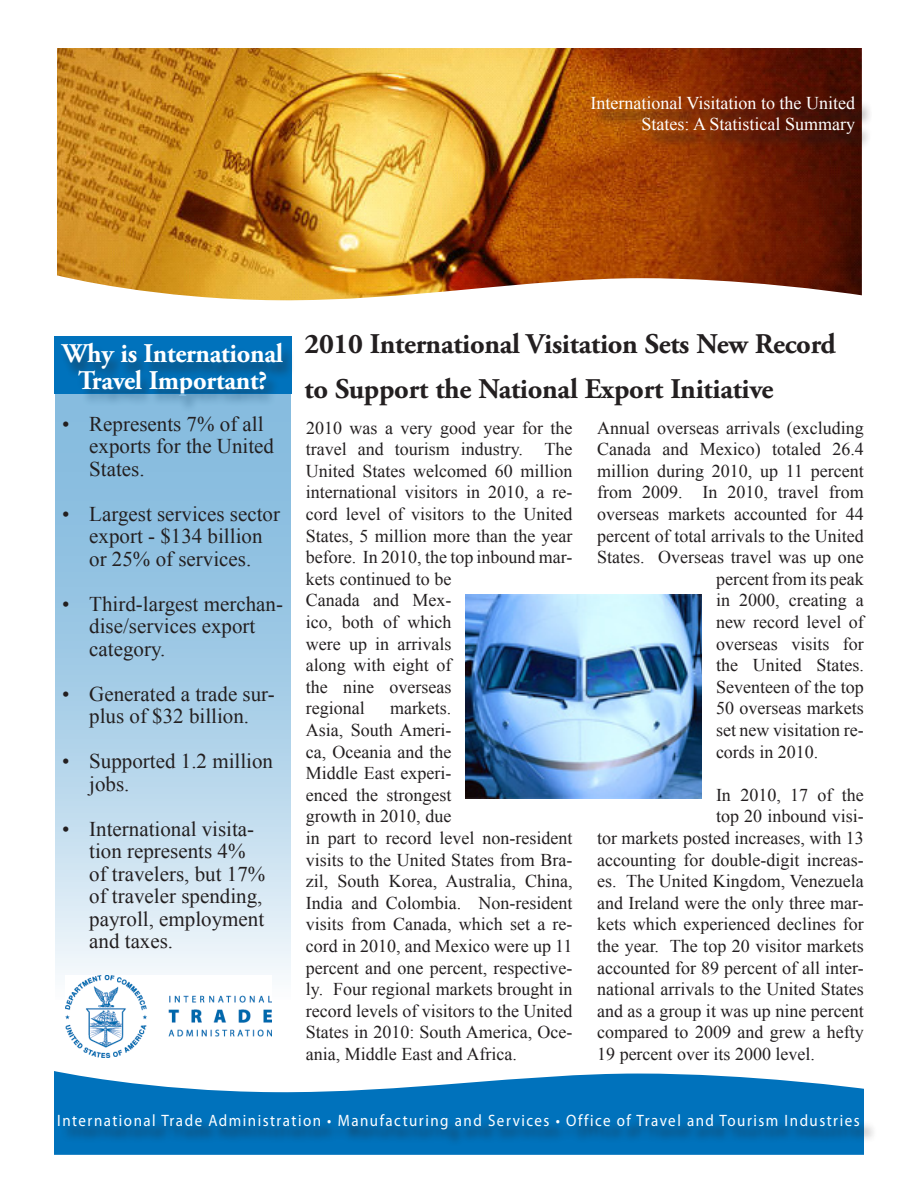
<style>
.page{position:relative;width:918px;height:1188px;background:#fff}
.page>*{position:absolute;margin:0;border:0;box-sizing:border-box;transform-origin:0 0}
.t1{font:700 28.5px/45px "Adobe Garamond Pro";letter-spacing:-.01em;color:#231f20}
.t2{font:700 27px/27px "Adobe Garamond Pro";letter-spacing:-.01em;color:#fff;text-align:center}
.t3{font:21px/22.5px "Times New Roman";color:#231f20}
.t4{font:18px/21.6px "Times New Roman";color:#231f20}
.t5{font:18px/21.6px "Times New Roman";color:#fff;text-align:right}
.t6{font:16.5px "Myriad Pro";letter-spacing:.1em;color:#fff;scale:.91 1}
</style>
<div class="page">
<img style="left:57px;top:48px;width:805px;height:253px">
<svg style="left:54px;top:1071px;width:810px;height:84px;fill:#0072bc"></svg>
<div style="left:54px;top:337px;width:237px;height:57px;background:#0072bc"></div>
<div style="left:59px;top:344px;width:236px;height:70px;background:#231f20;opacity:.49"></div>
<svg style="left:55px;top:394px;width:236px;height:581px;background:#acd0e8"></svg>
<img style="left:466px;top:594px;width:236px;height:204px">
<div style="left:60px;top:1116px;width:817px;height:30px;background:#231f20;opacity:.75"></div>
<div style="left:593px;top:99px;width:278px;height:53px;background:#231f20;opacity:.75"></div>
<img style="left:66px;top:975px;width:206px;height:82px">
<p class="t5" style="left:590px;top:92px;width:266px">International Visitation to the United<br>States: A Statistical Summary</p>
<h2 class="t2" style="left:62px;top:340px;width:223px">Why is International<br>Travel Important?</h2>
<h1 class="t1" style="left:304px;top:322px;width:533px">2010 International Visitation Sets New Record to Support the National Export Initiative</h1>
<p class="t4" style="left:306px;top:416px;width:268px">2010 was a very good year for the travel and tourism industry. The<br>United States welcomed 60 million international visitors in 2010, a re&shy;cord level of visitors to the United<br>States, 5 million more than the year before. In 2010, the top inbound mar&shy;kets continued to be<br>Canada and Mex-<br>ico, both of which<br>were up in arrivals<br>along with eight of<br>the nine overseas<br>regional</p>
<p class="t3" style="left:89px;top:412px;width:186px;text-indent:-27px">• Represents 7% of all exports for the United<br>States.</p>
<p class="t3" style="left:62px;top:502px;width:219px;text-align:center">• Largest services sector export - $134 billion<br>or 25% of services.</p>
<p class="t3" style="left:89px;top:592px;width:195px;text-indent:-27px">• Third-largest merchan&shy;dise/services export category.</p>
<p class="t3" style="left:62px;top:682px;width:214px;text-align:center">• Generated a trade sur&shy;plus of $32 billion.</p>
<p class="t3" style="left:89px;top:750px;width:185px;text-indent:-27px">• Supported 1.2 million jobs.</p>
<p class="t3" style="left:89px;top:817px;width:178px;text-indent:-27px">• International visita&shy;tion represents 4% of travelers, but 17% of traveler spending, payroll, employment and taxes.</p>
<p class="t4" style="left:597px;top:416px;width:268px">Annual overseas arrivals (excluding</p>
<p class="t4" style="left:597px;top:438px;width:268px">Canada and Mexico) totaled 26.4</p>
<p class="t4" style="left:597px;top:460px;width:268px">million during 2010, up 11 percent</p>
<p class="t4" style="left:597px;top:481px;width:268px">from 2009. In 2010, travel from</p>
<p class="t4" style="left:597px;top:503px;width:268px">overseas markets accounted for 44</p>
<p class="t4" style="left:597px;top:524px;width:268px">percent of total arrivals to the United</p>
<p class="t4" style="left:597px;top:546px;width:268px">States. Overseas travel was up one</p>
<p class="t4" style="left:716px;top:568px;width:149px">percent from its peak</p>
<p class="t4" style="left:716px;top:589px;width:149px">in 2000, creating a</p>
<p class="t4" style="left:716px;top:611px;width:149px">new record level of</p>
<p class="t4" style="left:716px;top:632px;width:149px">overseas visits for</p>
<p class="t4" style="left:716px;top:654px;width:149px">the United States.</p>
<p class="t4" style="left:716px;top:676px;width:149px">Seventeen of the top</p>
<p class="t4" style="left:716px;top:697px;width:149px">50 overseas markets</p>
<p class="t4" style="left:716px;top:719px;width:149px">set new visitation re-</p>
<p class="t4" style="left:716px;top:740px;width:104px">cords in 2010.</p>
<p class="t4" style="left:716px;top:784px;width:149px">In 2010, 17 of the</p>
<p class="t4" style="left:716px;top:805px;width:149px">top 20 inbound visi-</p>
<p class="t4" style="left:597px;top:827px;width:268px">tor markets posted increases, with 13</p>
<p class="t4" style="left:597px;top:848px;width:268px">accounting for double-digit increas-</p>
<p class="t4" style="left:597px;top:870px;width:268px">es. The United Kingdom, Venezuela</p>
<p class="t4" style="left:597px;top:892px;width:268px">and Ireland were the only three mar-</p>
<p class="t4" style="left:597px;top:913px;width:268px">kets which experienced declines for</p>
<p class="t4" style="left:597px;top:935px;width:268px">the year. The top 20 visitor markets</p>
<p class="t4" style="left:597px;top:956px;width:268px">accounted for 89 percent of all inter-</p>
<p class="t4" style="left:597px;top:978px;width:268px">national arrivals to the United States</p>
<p class="t4" style="left:597px;top:1000px;width:268px">and as a group it was up nine percent</p>
<p class="t4" style="left:597px;top:1021px;width:268px">compared to 2009 and grew a hefty</p>
<p class="t4" style="left:597px;top:1043px;width:219px">19 percent over its 2000 level.</p>
<p class="t4" style="left:306px;top:697px;width:268px;text-indent:84px">markets.<br>Asia, South Ameri-<br>ca, Oceania and the<br>Middle East experi-<br>enced the strongest<br>growth in 2010, due<br>in part to record level non-resident visits to the United States from Bra&shy;zil, South Korea, Australia, China,<br>India and Colombia. Non-resident visits from Canada, which set a re&shy;cord in 2010, and Mexico were up 11 percent and one percent, respective&shy;ly. Four regional markets brought in record levels of visitors to the United<br>States in 2010: South America, Oce&shy;ania, Middle East and Africa.</p>
<p class="t6" style="left:57px;top:1110px;width:883px">International Trade Administration • Manufacturing and Services • Office of Travel and Tourism Industries</p>
</div>
